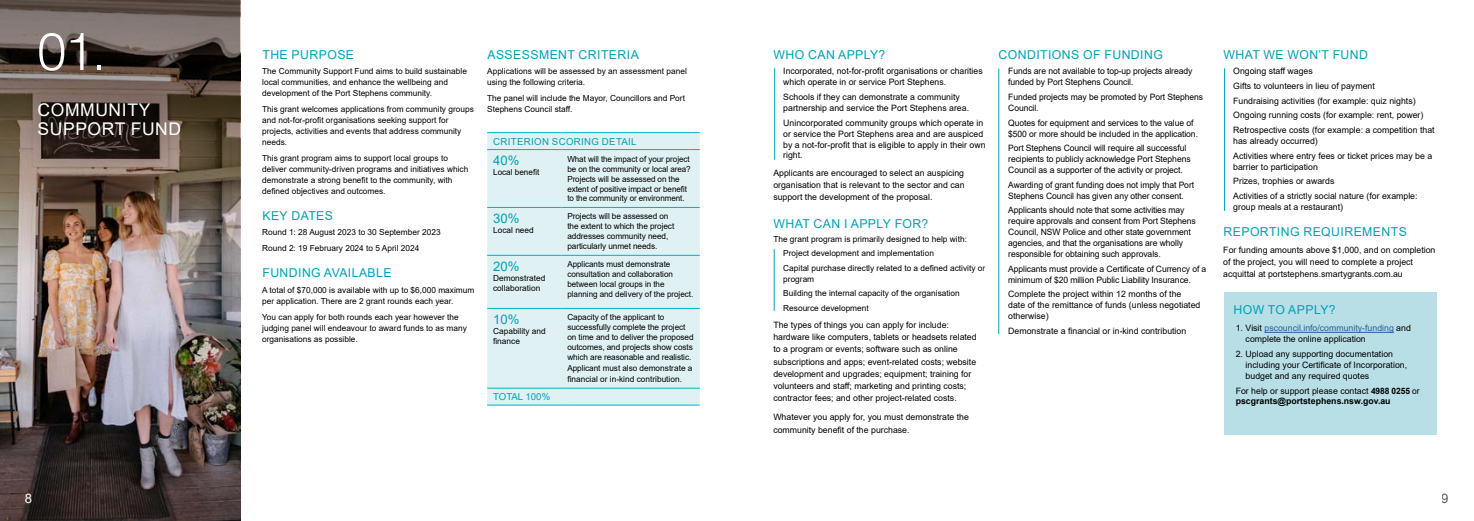
<style>
.page{position:relative;width:1474px;height:521px;background:#fff}
.page>*{position:absolute;margin:0;border:0;box-sizing:border-box;transform-origin:0 0}
.t1{font:300 52.5px "Helvetica";color:#fff}
.t2{font:17.5px/19.2px "Arial";letter-spacing:.035em;color:#fff}
.t3{font:13.12px "Arial";color:#00a1b4}
.t4{font:13.12px "Arial";color:#fff}
.t5{font:13.12px "Arial";color:#58595b}
.t6{font:12.25px "Arial";letter-spacing:.035em;color:#00a1b4}
.t7{font:9.62px "Arial";letter-spacing:.035em;color:#00a1b4}
.t8{font:9.62px "Arial";color:#00a1b4}
.t9{font:8.75px/10.9px "Arial";color:#000}
.t10{font:700 8.75px/10.9px "Arial";color:#000;scale:.96 1}
.t11{font:8.31px/10px "Arial";color:#000}
.s1{color:#215e9e}
.s2{font-weight:400}
</style>
<div class="page">
<div style="left:1224px;top:292px;width:212px;height:143px;background:#b8dfe6"></div>
<hr style="left:1264px;top:332px;width:129px;height:1px;background:#215e9e">
<img style="left:0;top:0;width:241px;height:521px">
<svg style="left:0;top:0;width:240px;height:270px;background:#6b5b51"></svg>
<div style="left:487px;top:133px;width:212px;height:272px;background:#e0f1f3"></div>
<hr style="left:487px;top:132px;width:74px;height:1px;background:#00b2c3">
<hr style="left:561px;top:132px;width:138px;height:1px;background:#00b2c3">
<hr style="left:487px;top:149px;width:74px;height:1px;background:#00b2c3">
<hr style="left:561px;top:149px;width:138px;height:1px;background:#00b2c3">
<hr style="left:487px;top:255px;width:74px;height:1px;background:#00b2c3">
<hr style="left:561px;top:255px;width:138px;height:1px;background:#00b2c3">
<hr style="left:487px;top:308px;width:74px;height:1px;background:#00b2c3">
<hr style="left:561px;top:308px;width:138px;height:1px;background:#00b2c3">
<hr style="left:487px;top:388px;width:74px;height:1px;background:#00b2c3">
<hr style="left:561px;top:388px;width:138px;height:1px;background:#00b2c3">
<hr style="left:487px;top:405px;width:74px;height:1px;background:#00b2c3">
<hr style="left:561px;top:405px;width:138px;height:1px;background:#00b2c3">
<hr style="left:487px;top:207px;width:74px;height:1px;background:#00b2c3">
<hr style="left:561px;top:207px;width:138px;height:1px;background:#00b2c3">
<hr style="left:773px;top:249px;width:1px;height:62px;background:#00a1b4">
<hr style="left:998px;top:69px;width:1px;height:265px;background:#00a1b4">
<hr style="left:774px;top:68px;width:1px;height:92px;background:#00a1b4">
<hr style="left:1224px;top:68px;width:1px;height:143px;background:#00a1b4">
<h1 class="t1" style="left:37px;top:19px;width:70px">01.</h1>
<h2 class="t2" style="left:38px;top:100px;width:145px">COMMUNITY<br>SUPPORT FUND</h2>
<h3 class="t4" style="left:25px;top:489px;width:9px">8</h3>
<h3 class="t6" style="left:262px;top:46px;width:93px">THE PURPOSE</h3>
<p class="t11" style="left:262px;top:66px;width:206px;line-height:10.9px">The Community Support Fund aims to build sustainable local communities, and enhance the wellbeing and development of the Port Stephens community.</p>
<p class="t11" style="left:262px;top:104px;width:213px;line-height:10.9px">This grant welcomes applications from community groups and not-for-profit organisations seeking support for projects, activities and events that address community needs.</p>
<p class="t11" style="left:262px;top:152px;width:208px;line-height:10.9px">This grant program aims to support local groups to deliver community-driven programs and initiatives which demonstrate a strong benefit to the community, with defined objectives and outcomes.</p>
<h3 class="t6" style="left:262px;top:207px;width:72px">KEY DATES</h3>
<p class="t11" style="left:262px;top:225px;width:180px;line-height:15.9px">Round 1: 28 August 2023 to 30 September 2023<br>Round 2: 19 February 2024 to 5 April 2024</p>
<h3 class="t6" style="left:262px;top:264px;width:131px">FUNDING AVAILABLE</h3>
<p class="t11" style="left:262px;top:285px;width:214px;line-height:10.9px">A total of $70,000 is available with up to $6,000 maximum per application. There are 2 grant rounds each year.</p>
<p class="t11" style="left:262px;top:311px;width:206px;line-height:10.9px">You can apply for both rounds each year however the judging panel will endeavour to award funds to as many organisations as possible.</p>
<h3 class="t6" style="left:487px;top:46px;width:153px">ASSESSMENT CRITERIA</h3>
<p class="t11" style="left:487px;top:66px;width:201px;line-height:10.9px">Applications will be assessed by an assessment panel using the following criteria.</p>
<p class="t11" style="left:487px;top:93px;width:199px;line-height:10.9px">The panel will include the Mayor, Councillors and Port<br>Stephens Council staff.</p>
<p class="t7" style="left:493px;top:135px;width:145px">CRITERION SCORING DETAIL</p>
<h3 class="t3" style="left:493px;top:151px;width:28px">40%</h3>
<p class="t11" style="left:493px;top:167px;width:48px">Local benefit</p>
<p class="t11" style="left:567px;top:154px;width:125px">What will the impact of your project be on the community or local area?<br>Projects will be assessed on the extent of positive impact or benefit to the community or environment.</p>
<h3 class="t3" style="left:493px;top:209px;width:28px">30%</h3>
<p class="t11" style="left:493px;top:225px;width:42px">Local need</p>
<p class="t11" style="left:567px;top:211px;width:108px">Projects will be assessed on the extent to which the project addresses community need, particularly unmet needs.</p>
<h3 class="t3" style="left:493px;top:257px;width:28px">20%</h3>
<p class="t11" style="left:493px;top:273px;width:54px">Demonstrated collaboration</p>
<p class="t11" style="left:567px;top:259px;width:127px">Applicants must demonstrate consultation and collaboration between local groups in the planning and delivery of the project.</p>
<h3 class="t3" style="left:493px;top:310px;width:28px">10%</h3>
<p class="t11" style="left:493px;top:326px;width:54px">Capability and finance</p>
<p class="t11" style="left:567px;top:312px;width:128px">Capacity of the applicant to successfully complete the project on time and to deliver the proposed outcomes, and projects show costs which are reasonable and realistic.</p>
<p class="t11" style="left:567px;top:363px;width:127px;line-height:10.9px">Applicant must also demonstrate a financial or in-kind contribution.</p>
<p class="t8" style="left:493px;top:390px;width:59px">TOTAL 100%</p>
<h3 class="t6" style="left:773px;top:46px;width:113px">WHO CAN APPLY?</h3>
<p class="t9" style="left:783px;top:66px;width:201px">Incorporated, not-for-profit organisations or charities which operate in or service Port Stephens.</p>
<p class="t9" style="left:783px;top:91px;width:187px">Schools if they can demonstrate a community partnership and service the Port Stephens area.</p>
<p class="t9" style="left:783px;top:117px;width:204px">Unincorporated community groups which operate in or service the Port Stephens area and are auspiced by a not-for-profit that is eligible to apply in their own right.</p>
<p class="t9" style="left:773px;top:166px;width:193px;line-height:12.2px;text-align:justify">Applicants are encouraged to select an auspicing organisation that is relevant to the sector and can support the development of the proposal.</p>
<h3 class="t6" style="left:773px;top:215px;width:156px">WHAT CAN I APPLY FOR?</h3>
<p class="t11" style="left:783px;top:231px;width:203px;line-height:14.6px;text-indent:-10px">The grant program is primarily designed to help with:<br>Project development and implementation<br>Capital purchase directly related to a defined activity or</p>
<p class="t11" style="left:783px;top:271px;width:178px;line-height:14.6px">program<br>Building the internal capacity of the organisation<br>Resource development</p>
<p class="t9" style="left:773px;top:319px;width:205px;line-height:12.2px">The types of things you can apply for include: hardware like computers, tablets or headsets related to a program or events; software such as online subscriptions and apps; event-related costs; website development and upgrades; equipment; training for volunteers and staff; marketing and printing costs; contractor fees; and other project-related costs.</p>
<p class="t9" style="left:773px;top:411px;width:197px;line-height:12.2px">Whatever you apply for, you must demonstrate the community benefit of the purchase.</p>
<h3 class="t6" style="left:998px;top:46px;width:166px">CONDITIONS OF FUNDING</h3>
<p class="t9" style="left:1008px;top:66px;width:186px">Funds are not available to top-up projects already funded by Port Stephens Council.</p>
<p class="t9" style="left:1008px;top:91px;width:196px">Funded projects may be promoted by Port Stephens<br>Council.</p>
<p class="t9" style="left:1008px;top:117px;width:191px">Quotes for equipment and services to the value of $500 or more should be included in the application.</p>
<p class="t9" style="left:1008px;top:143px;width:184px">Port Stephens Council will require all successful recipients to publicly acknowledge Port Stephens<br>Council as a supporter of the activity or project.</p>
<p class="t9" style="left:1008px;top:179px;width:187px">Awarding of grant funding does not imply that Port<br>Stephens Council has given any other consent.</p>
<p class="t9" style="left:1008px;top:205px;width:189px">Applicants should note that some activities may require approvals and consent from Port Stephens Council, NSW Police and other state government agencies, and that the organisations are wholly responsible for obtaining such approvals.</p>
<p class="t9" style="left:1008px;top:263px;width:200px">Applicants must provide a Certificate of Currency of a minimum of $20 million Public Liability Insurance.</p>
<p class="t9" style="left:1008px;top:289px;width:194px">Complete the project within 12 months of the date of the remittance of funds (unless negotiated otherwise)</p>
<p class="t9" style="left:1008px;top:325px;width:179px">Demonstrate a financial or in-kind contribution</p>
<h3 class="t6" style="left:1223px;top:46px;width:146px">WHAT WE WON’T FUND</h3>
<p class="t9" style="left:1233px;top:64px;width:203px;line-height:14.7px">Ongoing staff wages<br>Gifts to volunteers in lieu of payment<br>Fundraising activities (for example: quiz nights)<br>Ongoing running costs (for example: rent, power)<br>Retrospective costs (for example: a competition that</p>
<p class="t9" style="left:1233px;top:134px;width:200px;line-height:14.7px">has already occurred)<br>Activities where entry fees or ticket prices may be a</p>
<p class="t9" style="left:1233px;top:159px;width:186px;line-height:14.7px">barrier to participation<br>Prizes, trophies or awards<br>Activities of a strictly social nature (for example:</p>
<p class="t9" style="left:1233px;top:201px;width:111px">group meals at a restaurant)</p>
<h3 class="t6" style="left:1223px;top:223px;width:185px">REPORTING REQUIREMENTS</h3>
<p class="t9" style="left:1223px;top:244px;width:214px;line-height:12.2px">For funding amounts above $1,000, and on completion of the project, you will need to complete a project acquittal at portstephens.smartygrants.com.au</p>
<h3 class="t6" style="left:1233px;top:301px;width:104px">HOW TO APPLY?</h3>
<p class="t9" style="left:1245px;top:323px;width:167px;text-indent:-10px">1. Visit <span class="s1">pscouncil.info/community-funding</span> and complete the online application</p>
<p class="t9" style="left:1245px;top:348px;width:163px;text-indent:-10px">2. Upload any supporting documentation including your Certificate of Incorporation, budget and any required quotes</p>
<p class="t10" style="left:1235px;top:385px;width:193px"><span class="s2">For help or support please contact</span> 4988 0255 <span class="s2">or </span>pscgrants@portstephens.nsw.gov.au</p>
<h3 class="t5" style="left:1441px;top:489px;width:9px">9</h3>
</div>
